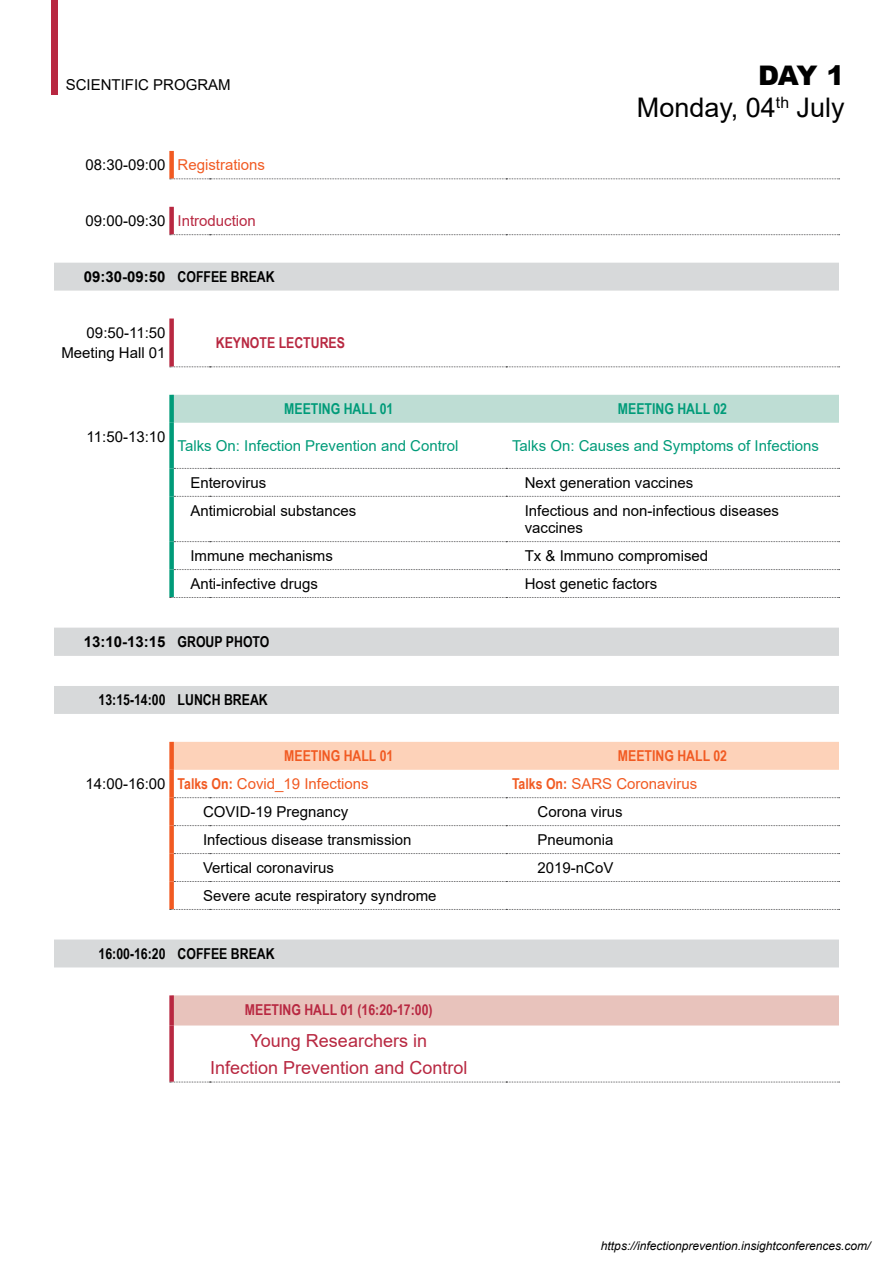
<style>
.page{position:relative;width:893px;height:1263px;background:#fff}
.page>*{position:absolute;margin:0;border:0;box-sizing:border-box;transform-origin:0 0}
.t1{font:27px/32.4px "Arial";color:#000;text-align:right}
.t2{font:18px/26.4px "Arial";color:#b82841;text-align:center}
.t3{font:15px/20.4px "Arial";color:#000;text-align:right}
.t4{font:15px "Arial";color:#f15a22}
.t5{font:15px "Arial";color:#009b79}
.t6{font:700 15px "Arial";color:#000}
.t7{font:700 15px "Arial Narrow";color:#000}
.t8{font:700 15px "Arial Narrow";color:#b82841}
.t9{font:700 15px "Arial Narrow";color:#009b79}
.t10{font:700 15px "Arial Narrow";color:#f15a22}
.t11{font:15px "Arial";color:#b82841}
.t12{font:italic 12px "Arial";color:#000}
.s1{color:#000}
.s2{font-family:"Arial Narrow"}
.s3{font-weight:900}
.s4{font-family:"Arial Narrow";font-weight:700}
</style>
<div class="page">
<div style="left:51px;top:0;width:7px;height:94px;background:#b82841"></div>
<svg style="left:54px;top:263px;width:785px;height:704px"></svg>
<div style="left:174px;top:395px;width:665px;height:28px;background:#beddd4"></div>
<div style="left:174px;top:742px;width:665px;height:28px;background:#fdd2b9"></div>
<div style="left:174px;top:995px;width:665px;height:30px;background:#e8c3bc"></div>
<div style="left:169px;top:423px;width:5px;height:45px;background:#009b79"></div>
<svg style="left:174px;top:468px;width:666px;height:1px"></svg>
<div style="left:169px;top:468px;width:5px;height:28px;background:#009b79"></div>
<div style="left:169px;top:496px;width:5px;height:46px;background:#009b79"></div>
<svg style="left:174px;top:496px;width:666px;height:1px"></svg>
<div style="left:169px;top:542px;width:5px;height:28px;background:#009b79"></div>
<div style="left:169px;top:570px;width:5px;height:27px;background:#009b79"></div>
<svg style="left:174px;top:541px;width:666px;height:1px"></svg>
<svg style="left:170px;top:234px;width:670px;height:1px"></svg>
<svg style="left:170px;top:366px;width:670px;height:1px"></svg>
<svg style="left:174px;top:569px;width:666px;height:1px"></svg>
<svg style="left:170px;top:597px;width:670px;height:1px"></svg>
<svg style="left:170px;top:178px;width:670px;height:1px"></svg>
<div style="left:169px;top:770px;width:5px;height:28px;background:#f15a22"></div>
<svg style="left:170px;top:1082px;width:670px;height:1px"></svg>
<div style="left:169px;top:151px;width:5px;height:27px;background:#f15a22"></div>
<svg style="left:174px;top:797px;width:666px;height:1px"></svg>
<svg style="left:174px;top:825px;width:666px;height:1px"></svg>
<svg style="left:174px;top:853px;width:666px;height:1px"></svg>
<svg style="left:174px;top:881px;width:666px;height:1px"></svg>
<svg style="left:170px;top:909px;width:670px;height:1px"></svg>
<div style="left:169px;top:798px;width:5px;height:28px;background:#f15a22"></div>
<div style="left:169px;top:826px;width:5px;height:27px;background:#f15a22"></div>
<div style="left:169px;top:853px;width:5px;height:28px;background:#f15a22"></div>
<div style="left:169px;top:881px;width:5px;height:28px;background:#f15a22"></div>
<div style="left:169px;top:742px;width:5px;height:28px;background:#f15a22"></div>
<div style="left:169px;top:395px;width:5px;height:28px;background:#009b79"></div>
<div style="left:169px;top:207px;width:5px;height:27px;background:#b82841"></div>
<div style="left:169px;top:318px;width:5px;height:48px;background:#b82841"></div>
<div style="left:169px;top:995px;width:5px;height:30px;background:#b82841"></div>
<div style="left:169px;top:1025px;width:5px;height:57px;background:#b82841"></div>
<p class="t3" style="left:66px;top:75px;width:167px">SCIENTIFIC PROGRAM</p>
<p class="t4" style="left:86px;top:155px;width:181px"><span class="s1">08:30-09:00</span> Registrations</p>
<p class="t11" style="left:86px;top:211px;width:172px"><span class="s1">09:00-09:30</span> Introduction</p>
<p class="t6" style="left:84px;top:266px;width:192px">09:30-09:50 <span class="s2">COFFEE BREAK</span></p>
<p class="t3" style="left:61px;top:322px;width:106px">09:50-11:50<br>Meeting Hall 01</p>
<p class="t8" style="left:216px;top:331px;width:131px">KEYNOTE LECTURES</p>
<h1 class="t1" style="left:637px;top:59px;width:209px"><span class="s3">DAY 1<br></span>Monday, 04<sup>th</sup> July</h1>
<p class="t3" style="left:87px;top:427px;width:80px">11:50-13:10</p>
<p class="t9" style="left:284px;top:398px;width:111px">MEETING HALL 01</p>
<p class="t9" style="left:618px;top:398px;width:111px">MEETING HALL 02</p>
<p class="t5" style="left:178px;top:435px;width:282px">Talks On: Infection Prevention and Control</p>
<p class="t5" style="left:512px;top:435px;width:308px">Talks On: Causes and Symptoms of Infections</p>
<p class="t3" style="left:190px;top:472px;width:77px">Enterovirus</p>
<p class="t3" style="left:525px;top:472px;width:170px">Next generation vaccines</p>
<p class="t3" style="left:190px;top:500px;width:167px">Antimicrobial substances</p>
<p class="t3" style="left:525px;top:502px;width:256px;line-height:17.4px;text-align:left">Infectious and non-infectious diseases vaccines</p>
<p class="t3" style="left:190px;top:545px;width:144px">Immune mechanisms</p>
<p class="t3" style="left:525px;top:545px;width:185px">Tx &amp; Immuno compromised</p>
<p class="t3" style="left:190px;top:573px;width:129px">Anti-infective drugs</p>
<p class="t3" style="left:525px;top:573px;width:134px">Host genetic factors</p>
<p class="t6" style="left:84px;top:631px;width:187px">13:10-13:15 <span class="s2">GROUP PHOTO</span></p>
<p class="t7" style="left:99px;top:689px;width:171px">13:15-14:00 LUNCH BREAK</p>
<p class="t10" style="left:284px;top:745px;width:111px">MEETING HALL 01</p>
<p class="t10" style="left:618px;top:745px;width:111px">MEETING HALL 02</p>
<p class="t4" style="left:86px;top:774px;width:285px"><span class="s1">14:00-16:00</span> <span class="s4">Talks On:</span> Covid_19 Infections</p>
<p class="t4" style="left:512px;top:774px;width:187px"><span class="s4">Talks On:</span> SARS Coronavirus</p>
<p class="t3" style="left:203px;top:801px;width:147px">COVID-19 Pregnancy</p>
<p class="t3" style="left:537px;top:801px;width:87px">Corona virus</p>
<p class="t3" style="left:203px;top:829px;width:210px">Infectious disease transmission</p>
<p class="t3" style="left:537px;top:829px;width:77px">Pneumonia</p>
<p class="t3" style="left:203px;top:857px;width:132px">Vertical coronavirus</p>
<p class="t3" style="left:537px;top:857px;width:77px">2019-nCoV</p>
<p class="t3" style="left:203px;top:885px;width:235px">Severe acute respiratory syndrome</p>
<p class="t7" style="left:99px;top:942px;width:178px">16:00-16:20 COFFEE BREAK</p>
<p class="t8" style="left:245px;top:998px;width:189px">MEETING HALL 01 (16:20-17:00)</p>
<p class="t2" style="left:210px;top:1027px;width:259px">Young Researchers in<br>Infection Prevention and Control</p>
<p class="t12" style="left:601px;top:1238px;width:271px">https://infectionprevention.insightconferences.com/</p>
</div>
